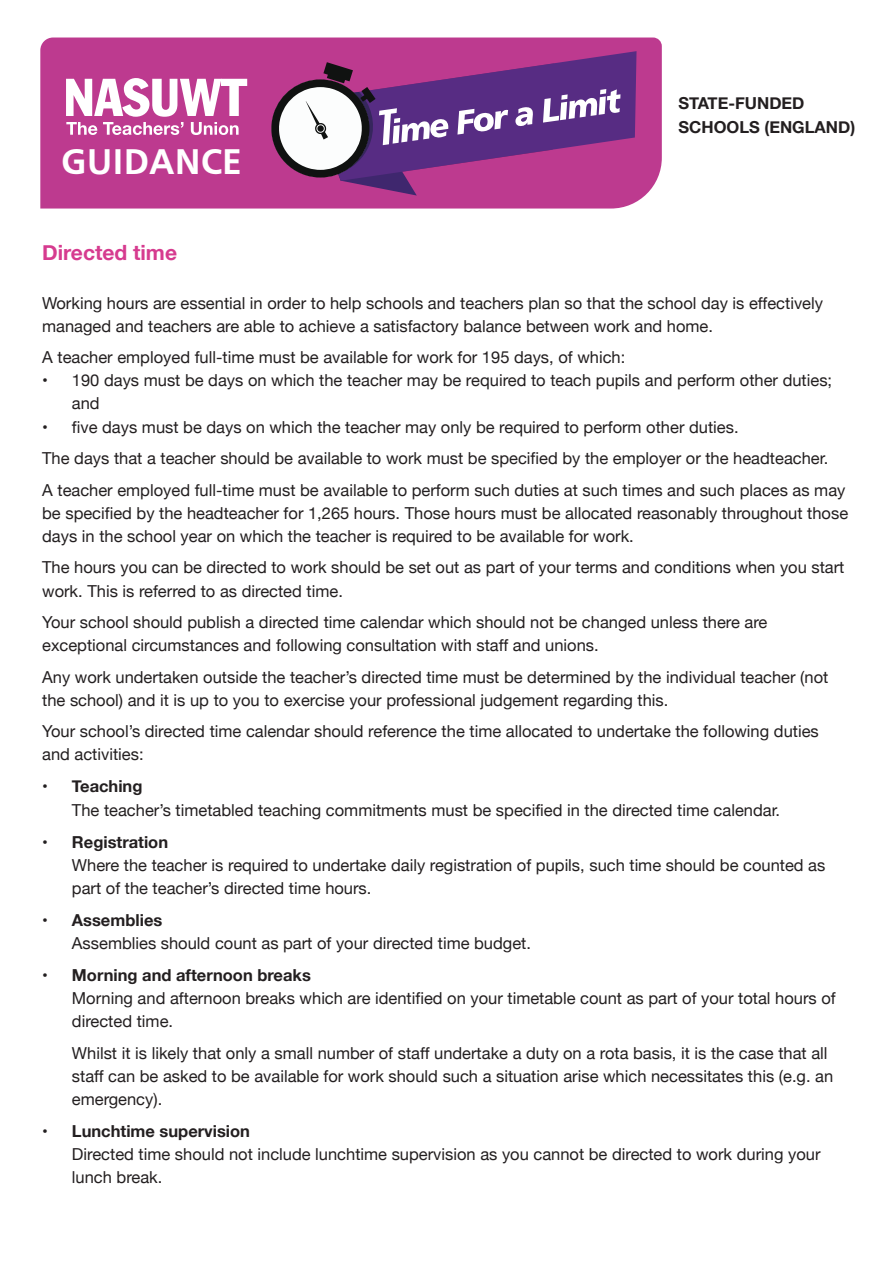
<style>
.page{position:relative;width:893px;height:1263px;background:#fff}
.page>*{position:absolute;margin:0;border:0;box-sizing:border-box;transform-origin:0 0}
.t1{font:700 37.2px "Frutiger";color:#fff}
.t2{font:700 21px "Helvetica Neue";color:#d63b8f}
.t3{font:16.5px/23.1px "Helvetica Neue";color:#231f20}
.t4{font:700 16.5px/23.5px "Helvetica Neue";color:#231f20}
</style>
<div class="page">
<div style="left:40px;top:38px;width:622px;height:171px;background:#bd3a8f"></div>
<svg style="left:265px;top:51px;width:371px;height:145px;background:#934e93"></svg>
<svg style="left:66px;top:78px;width:181px;height:57px"></svg>
<p class="t1" style="left:61px;top:140px;width:182px">GUIDANCE</p>
<p class="t4" style="left:679px;top:91px;width:178px">STATE-FUNDED<br>SCHOOLS (ENGLAND)</p>
<p class="t2" style="left:42px;top:239px;width:136px">Directed time</p>
<p class="t3" style="left:42px;top:291px;width:782px">Working hours are essential in order to help schools and teachers plan so that the school day is effectively managed and teachers are able to achieve a satisfactory balance between work and home.</p>
<p class="t3" style="left:42px;top:346px;width:585px">A teacher employed full-time must be available for work for 195 days, of which:</p>
<p class="t3" style="left:72px;top:369px;width:762px;text-indent:-30px">• 190 days must be days on which the teacher may be required to teach pupils and perform other duties; and</p>
<p class="t3" style="left:42px;top:415px;width:698px">• five days must be days on which the teacher may only be required to perform other duties.</p>
<p class="t3" style="left:42px;top:446px;width:788px">The days that a teacher should be available to work must be specified by the employer or the headteacher.</p>
<p class="t3" style="left:42px;top:478px;width:807px">A teacher employed full-time must be available to perform such duties at such times and such places as may be specified by the headteacher for 1,265 hours. Those hours must be allocated reasonably throughout those days in the school year on which the teacher is required to be available for work.</p>
<p class="t3" style="left:42px;top:556px;width:804px">The hours you can be directed to work should be set out as part of your terms and conditions when you start work. This is referred to as directed time.</p>
<p class="t3" style="left:42px;top:610px;width:727px">Your school should publish a directed time calendar which should not be changed unless there are exceptional circumstances and following consultation with staff and unions.</p>
<p class="t3" style="left:42px;top:665px;width:788px">Any work undertaken outside the teacher’s directed time must be determined by the individual teacher (not the school) and it is up to you to exercise your professional judgement regarding this.</p>
<p class="t3" style="left:42px;top:720px;width:778px">Your school’s directed time calendar should reference the time allocated to undertake the following duties and activities:</p>
<p class="t4" style="left:42px;top:774px;width:102px">• Teaching</p>
<p class="t3" style="left:72px;top:798px;width:710px">The teacher’s timetabled teaching commitments must be specified in the directed time calendar.</p>
<p class="t4" style="left:42px;top:829px;width:127px">• Registration</p>
<p class="t3" style="left:72px;top:853px;width:755px">Where the teacher is required to undertake daily registration of pupils, such time should be counted as part of the teacher’s directed time hours.</p>
<p class="t4" style="left:42px;top:908px;width:122px">• Assemblies</p>
<p class="t3" style="left:72px;top:931px;width:461px">Assemblies should count as part of your directed time budget.</p>
<p class="t4" style="left:42px;top:963px;width:270px">• Morning and afternoon breaks</p>
<p class="t3" style="left:72px;top:986px;width:765px">Morning and afternoon breaks which are identified on your timetable count as part of your total hours of directed time.</p>
<p class="t3" style="left:72px;top:1041px;width:763px">Whilst it is likely that only a small number of staff undertake a duty on a rota basis, it is the case that all staff can be asked to be available for work should such a situation arise which necessitates this (e.g. an emergency).</p>
<p class="t4" style="left:42px;top:1119px;width:209px">• Lunchtime supervision</p>
<p class="t3" style="left:72px;top:1142px;width:750px">Directed time should not include lunchtime supervision as you cannot be directed to work during your lunch break.</p>
</div>
